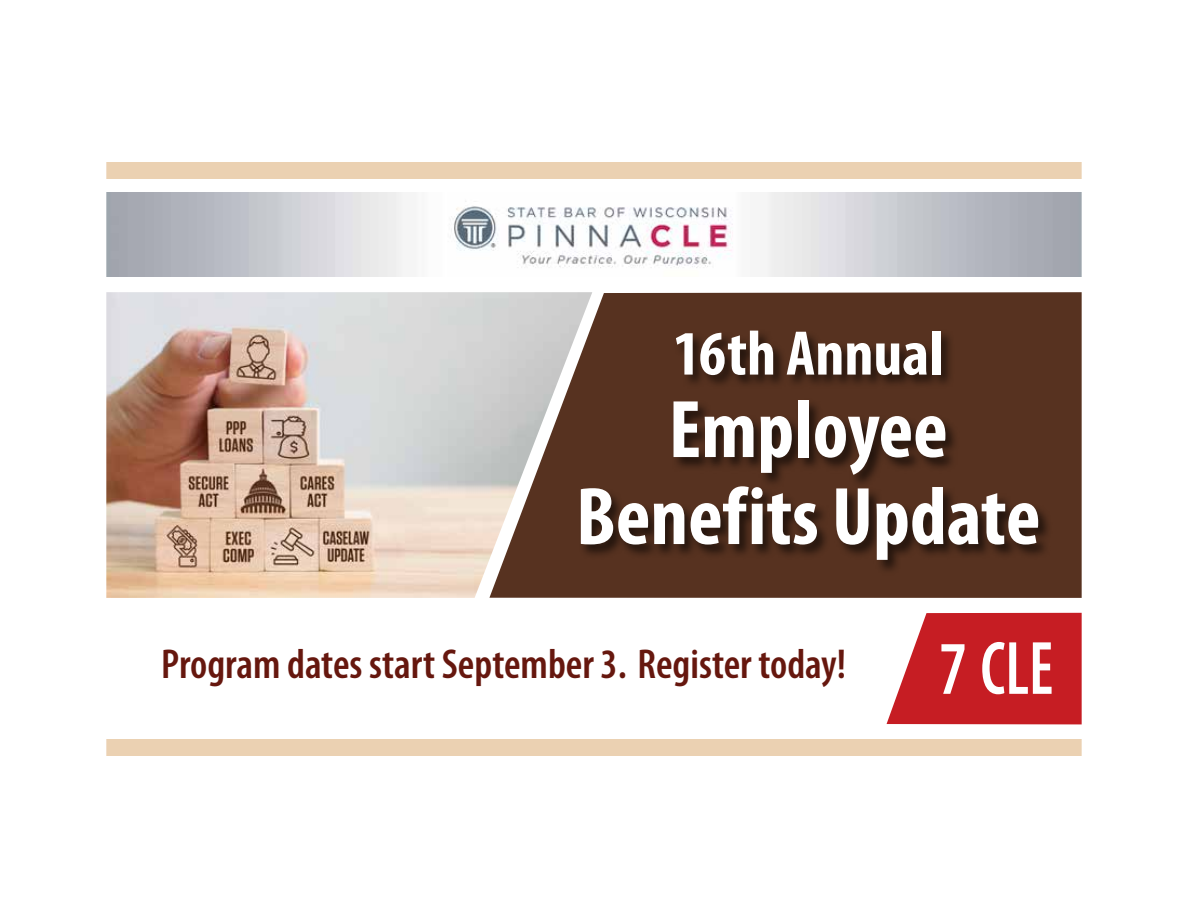
<style>
.page{position:relative;width:1188px;height:918px;background:#fff}
.page>*{position:absolute;margin:0;border:0;box-sizing:border-box;transform-origin:0 0}
.t1{font:700 condensed 82.5px/87px "Myriad Pro";color:#fff;text-align:center}
.t2{font:600 condensed 76.35px "Myriad Pro";color:#fff;scale:.9 1}
.t3{font:700 condensed 63.6px "Myriad Pro";color:#fff}
.t4{font:600 condensed 42px "Myriad Pro";color:#66170e}
</style>
<div class="page">
<svg style="left:887px;top:613px;width:195px;height:111px;background:#cc353b"></svg>
<div style="left:592px;top:292px;width:490px;height:306px;background:#573220"></div>
<div style="left:93px;top:162px;width:999px;height:17px;background:#ebd1b2"></div>
<img style="left:106px;top:192px;width:976px;height:85px">
<div style="left:93px;top:739px;width:999px;height:17px;background:#ebd1b2"></div>
<div style="left:579px;top:329px;width:473px;height:246px;background:#000;opacity:.6"></div>
<img style="left:106px;top:292px;width:486px;height:306px">
<div style="left:40px;top:40px;width:66px;height:838px;background:#fff"></div>
<div style="left:1082px;top:40px;width:66px;height:838px;background:#fff"></div>
<h3 class="t3" style="left:673px;top:314px;width:272px">16th Annual</h3>
<h1 class="t1" style="left:576px;top:384px;width:466px">Employee<br>Benefits Update</h1>
<p class="t4" style="left:161px;top:638px;width:687px">Program dates start September 3. Register today!</p>
<h2 class="t2" style="left:939px;top:621px;width:129px">7 CLE</h2>
</div>
